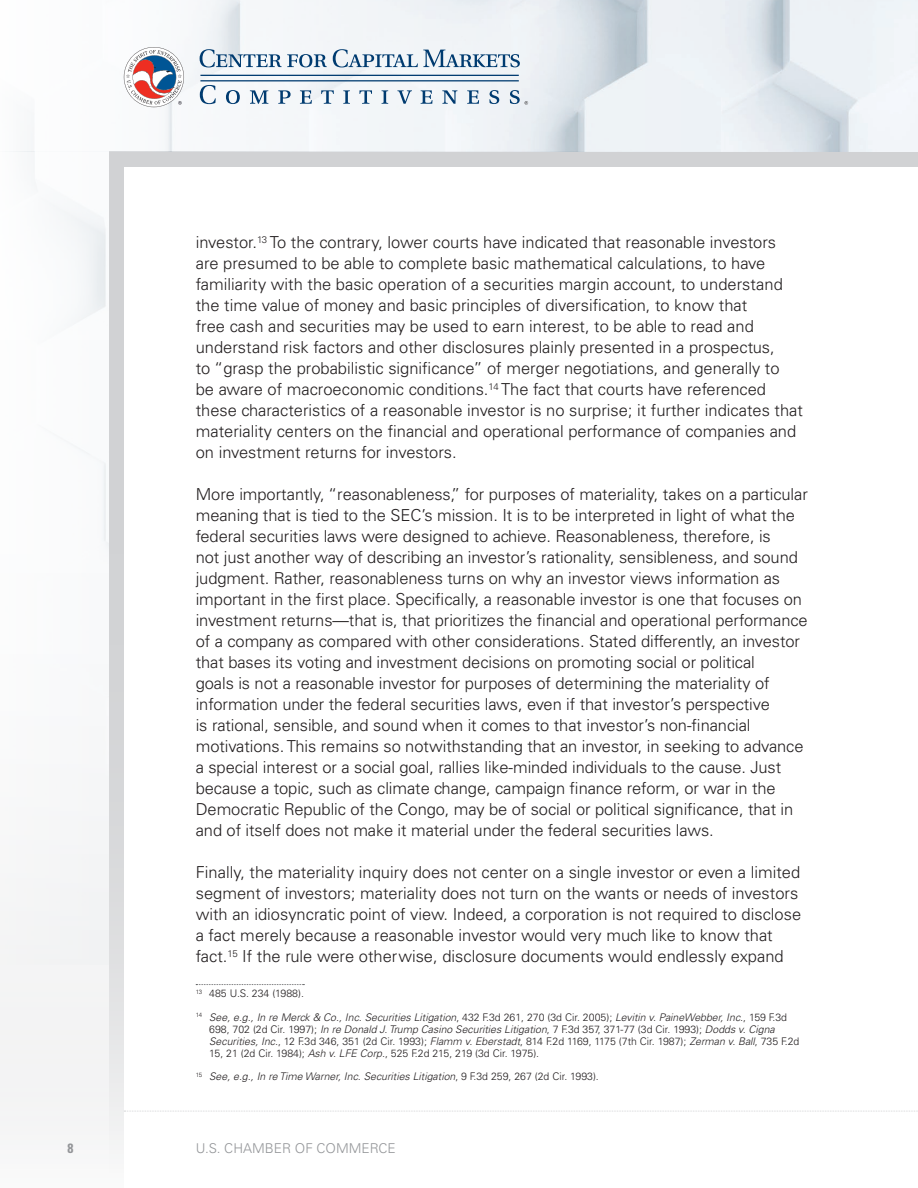
<style>
.page{position:relative;width:918px;height:1188px;background:#fff}
.page>*{position:absolute;margin:0;border:0;box-sizing:border-box;transform-origin:0 0}
.Body_Copy{font:300 16.5px/21px "Univers LT Std";letter-spacing:-.005em;color:#231f20}
.t1{font:300 13.5px "Univers LT Std";color:#939598}
.t2{font:700 condensed 13.5px "Univers LT Std";color:#939598}
.Footnote_Text{font:300 10.5px/12px "Univers LT Std";color:#231f20}
.Footnote_Text-2{font:italic 300 10.5px "Univers LT Std";color:#231f20}
.s1{font-style:italic}
.s2{font-style:normal}
</style>
<div class="page">
<svg style="left:124px;top:1111px;width:794px;height:1px"></svg>
<div style="left:0;top:29px;width:918px;height:137px;background:#d1d2d4"></div>
<svg style="left:109px;top:166px;width:15px;height:984px;background:#d7d8da"></svg>
<div style="left:0;top:0;width:109px;height:1188px;background:#f8f9fa"></div>
<img style="left:0;top:0;width:918px;height:151px">
<svg style="left:200px;top:49px;width:127px;height:18px;background:#b4c5d5"></svg>
<svg style="left:333px;top:49px;width:187px;height:18px;background:#b3c5d4"></svg>
<svg style="left:200px;top:85px;width:16px;height:19px"></svg>
<svg style="left:226px;top:90px;width:14px;height:14px"></svg>
<svg style="left:250px;top:90px;width:18px;height:14px"></svg>
<svg style="left:278px;top:90px;width:13px;height:14px"></svg>
<svg style="left:300px;top:90px;width:12px;height:14px"></svg>
<svg style="left:321px;top:90px;width:13px;height:14px"></svg>
<svg style="left:343px;top:90px;width:7px;height:14px"></svg>
<svg style="left:359px;top:90px;width:13px;height:14px"></svg>
<svg style="left:382px;top:90px;width:6px;height:14px"></svg>
<svg style="left:397px;top:90px;width:15px;height:14px"></svg>
<svg style="left:421px;top:90px;width:12px;height:14px"></svg>
<svg style="left:442px;top:90px;width:15px;height:14px"></svg>
<svg style="left:467px;top:90px;width:12px;height:14px"></svg>
<svg style="left:489px;top:90px;width:10px;height:14px"></svg>
<hr style="left:200px;top:75px;width:319px;height:1px;background:#003b70">
<hr style="left:200px;top:80px;width:319px;height:1px;background:#003b70">
<svg style="left:124px;top:47px;width:60px;height:60px;background:#c4b5bc"></svg>
<svg style="left:510px;top:90px;width:18px;height:15px"></svg>
<svg style="left:196px;top:984px;width:108px;height:1px"></svg>
<p class="Body_Copy" style="left:196px;top:232px;width:609px">investor.<sup>13</sup> To the contrary, lower courts have indicated that reasonable investors are presumed to be able to complete basic mathematical calculations, to have familiarity with the basic operation of a securities margin account, to understand the time value of money and basic principles of diversification, to know that<br>free cash and securities may be used to earn interest, to be able to read and understand risk factors and other disclosures plainly presented in a prospectus,<br>to “grasp the probabilistic significance” of merger negotiations, and generally to<br>be aware of macroeconomic conditions.<sup>14</sup> The fact that courts have referenced these characteristics of a reasonable investor is no surprise; it further indicates that materiality centers on the financial and operational performance of companies and on investment returns for investors.</p>
<p class="Body_Copy" style="left:196px;top:484px;width:614px">More importantly, “reasonableness,” for purposes of materiality, takes on a particular meaning that is tied to the SEC’s mission. It is to be interpreted in light of what the federal securities laws were designed to achieve. Reasonableness, therefore, is<br>not just another way of describing an investor’s rationality, sensibleness, and sound judgment. Rather, reasonableness turns on why an investor views information as important in the first place. Specifically, a reasonable investor is one that focuses on investment returns—that is, that prioritizes the financial and operational performance of a company as compared with other considerations. Stated differently, an investor that bases its voting and investment decisions on promoting social or political<br>goals is not a reasonable investor for purposes of determining the materiality of information under the federal securities laws, even if that investor’s perspective<br>is rational, sensible, and sound when it comes to that investor’s non-financial motivations. This remains so notwithstanding that an investor, in seeking to advance a special interest or a social goal, rallies like-minded individuals to the cause. Just because a topic, such as climate change, campaign finance reform, or war in the Democratic Republic of the Congo, may be of social or political significance, that in and of itself does not make it material under the federal securities laws.</p>
<p class="Body_Copy" style="left:196px;top:862px;width:607px">Finally, the materiality inquiry does not center on a single investor or even a limited segment of investors; materiality does not turn on the wants or needs of investors with an idiosyncratic point of view. Indeed, a corporation is not required to disclose a fact merely because a reasonable investor would very much like to know that fact.<sup>15</sup> If the rule were otherwise, disclosure documents would endlessly expand</p>
<p class="Footnote_Text" style="left:196px;top:987px;width:110px"><sup>13</sup> 485 U.S. 234 (1988).</p>
<p class="Footnote_Text" style="left:209px;top:1011px;width:592px;text-indent:-14px"><sup>14</sup> <span class="s1">See, e.g., In re Merck &amp; Co., Inc. Securities Litigation</span>, 432 F.3d 261, 270 (3d Cir. 2005); <span class="s1">Levitin v. PaineWebber, Inc.</span>, 159 F.3d 698, 702 (2d Cir. 1997); <span class="s1">In re Donald J. Trump Casino Securities Litigation</span>, 7 F.3d 357, 371-77 (3d Cir. 1993); <span class="s1">Dodds v. Cigna Securities, Inc.</span>, 12 F.3d 346, 351 (2d Cir. 1993); <span class="s1">Flamm v. Eberstadt</span>, 814 F.2d 1169, 1175 (7th Cir. 1987); <span class="s1">Zerman v. Ball</span>, 735 F.2d 15, 21 (2d Cir. 1984); <span class="s1">Ash v. LFE Corp.</span>, 525 F.2d 215, 219 (3d Cir. 1975).</p>
<p class="Footnote_Text-2" style="left:196px;top:1070px;width:405px"><sup>15</sup> See, e.g., In re Time Warner, Inc. Securities Litigation<span class="s2">, 9 F.3d 259, 267 (2d Cir. 1993).</span></p>
<p class="t2" style="left:68px;top:1140px;width:7px">8</p>
<p class="t1" style="left:196px;top:1140px;width:202px">U.S. CHAMBER OF COMMERCE</p>
</div>
